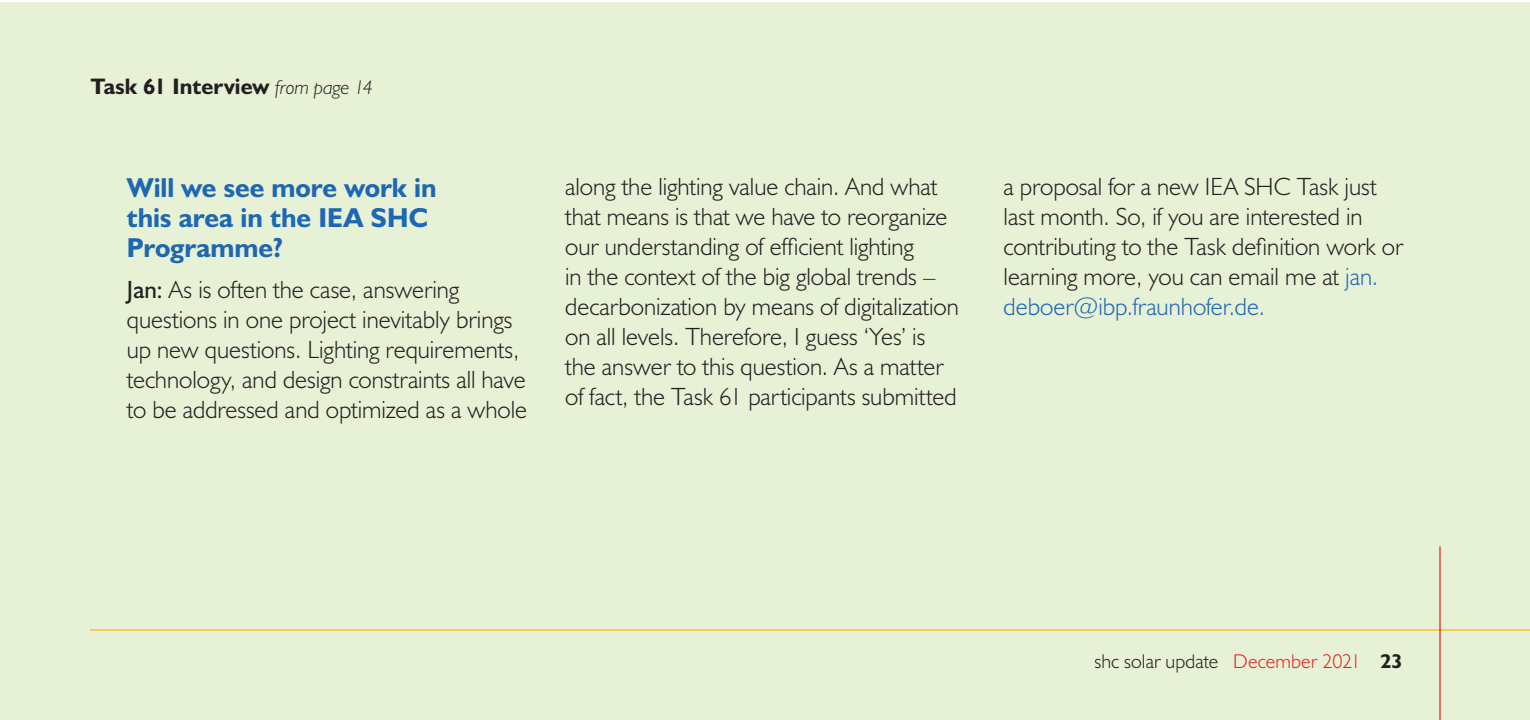
<style>
.page{position:relative;width:1530px;height:720px;background:#fff}
.page>*{position:absolute;margin:0;border:0;box-sizing:border-box;transform-origin:0 0}
.t1{font:700 27.5px/30px "Humanist 521 BT";color:#1e67b3}
.t2{font:300 25px/30px "Humanist 521 BT";color:#231f20}
.t3{font:700 22.5px "Humanist 521 BT";letter-spacing:.005em;color:#231f20}
.t4{font:300 20px "Humanist 521 BT";letter-spacing:.005em;color:#231f20}
.s1{font-weight:300;font-style:italic;font-size:20px}
.s2{font-weight:400}
.s3{color:#1e67b3}
.s4{color:#ee1d23}
.s5{font-weight:700}
</style>
<div class="page">
<div style="left:1px;top:2px;width:1529px;height:718px;background:#e6f1d5"></div>
<hr style="left:90px;top:629px;width:1440px;height:2px;background:#fcb615">
<hr style="left:1439px;top:547px;width:2px;height:173px;background:#ee1d23">
<p class="t3" style="left:91px;top:72px;width:284px">Task 61 Interview <span class="s1">from page 14</span></p>
<p class="t1" style="left:127px;top:172px;width:311px">Will we see more work in this area in the IEA SHC<br>Programme?</p>
<p class="t2" style="left:127px;top:274px;width:402px"><span class="s2">Jan:</span> As is often the case, answering questions in one project inevitably brings up new questions. Lighting requirements, technology, and design constraints all have to be addressed and optimized as a whole</p>
<p class="t2" style="left:565px;top:171px;width:395px">along the lighting value chain. And what that means is that we have to reorganize our understanding of efficient lighting<br>in the context of the big global trends – decarbonization by means of digitalization on all levels. Therefore, I guess ‘Yes’ is the answer to this question. As a matter of fact, the Task 61 participants submitted</p>
<p class="t2" style="left:1004px;top:171px;width:401px">a proposal for a new IEA SHC Task just last month. So, if you are interested in contributing to the Task definition work or learning more, you can email me at <span class="s3">jan. deboer@ibp.fraunhofer.de.</span></p>
<p class="t4" style="left:1094px;top:649px;width:310px">shc solar update <span class="s4">December 2021</span> <span class="s5">23</span></p>
</div>
